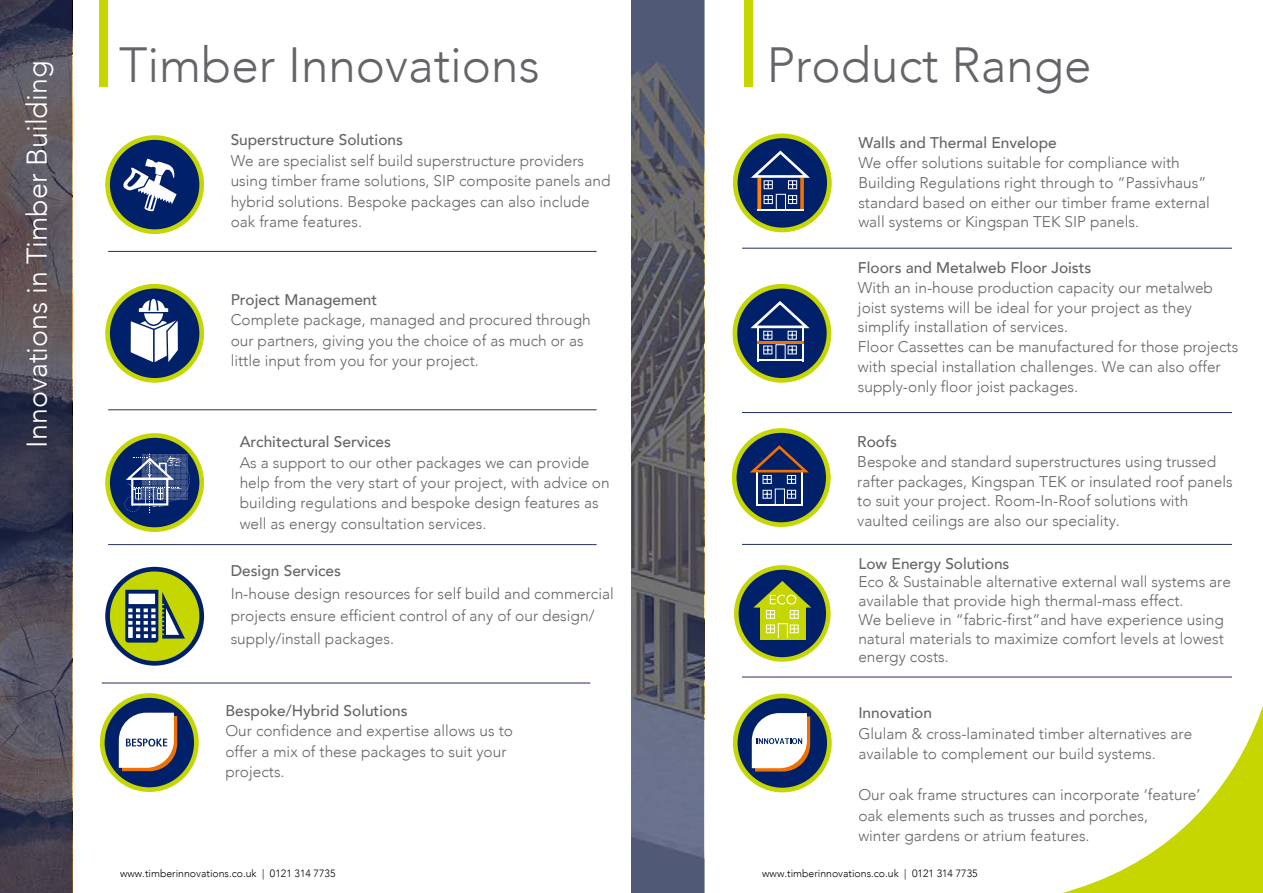
<style>
.page{position:relative;width:1263px;height:893px;background:#fff}
.page>*{position:absolute;margin:0;border:0;box-sizing:border-box;transform-origin:0 0}
.t1{font:300 49.35px "Avenir";color:#646569}
.t2{font:300 28.65px "Avenir";color:#fff}
.t3{font:300 15.45px/20.4px "Avenir";color:#646569}
.t4{font:300 10.5px "Avenir";color:#000}
.s1{font-weight:500}
</style>
<div class="page">
<svg style="left:0;top:0;width:72px;height:893px;background:#4d4956"></svg>
<svg style="left:631px;top:0;width:73px;height:893px;background:#5b5d6b"></svg>
<svg style="left:987px;top:676px;width:276px;height:217px"></svg>
<div style="left:99px;top:0;width:9px;height:86px;background:#c5d600"></div>
<div style="left:744px;top:0;width:9px;height:86px;background:#c5d600"></div>
<svg style="left:108px;top:569px;width:94px;height:94px;background:#aec00c"></svg>
<div style="left:105px;top:567px;width:99px;height:99px;border:5px solid #002169;border-radius:50%"></div>
<svg style="left:125px;top:590px;width:60px;height:53px"></svg>
<svg style="left:105px;top:433px;width:99px;height:99px"></svg>
<svg style="left:108px;top:286px;width:94px;height:94px;background:#18375b"></svg>
<div style="left:105px;top:284px;width:99px;height:99px;border:5px solid #c5d600;border-radius:50%"></div>
<svg style="left:128px;top:299px;width:52px;height:67px"></svg>
<hr style="left:138px;top:312px;width:31px;height:1px;background:#002169">
<div style="left:108px;top:138px;width:94px;height:94px;background:#002169;border-radius:50%"></div>
<div style="left:105px;top:135px;width:99px;height:99px;border:5px solid #c5d600;border-radius:50%"></div>
<svg style="left:123px;top:159px;width:54px;height:52px"></svg>
<svg style="left:735px;top:286px;width:94px;height:94px;background:#1e3b60"></svg>
<div style="left:732px;top:284px;width:99px;height:99px;border:5px solid #c5d600;border-radius:50%"></div>
<div style="left:775px;top:344px;width:10px;height:17px;border:1px solid #fff"></div>
<div style="left:763px;top:346px;width:9px;height:8px;border:1px solid #fff"></div>
<svg style="left:764px;top:346px;width:8px;height:8px"></svg>
<div style="left:788px;top:346px;width:9px;height:8px;border:1px solid #fff"></div>
<svg style="left:788px;top:346px;width:8px;height:8px"></svg>
<svg style="left:750px;top:299px;width:63px;height:40px;background:#2b4681"></svg>
<hr style="left:757px;top:360px;width:46px;height:1px;background:#fff">
<hr style="left:757px;top:327px;width:2px;height:34px;background:#fff">
<hr style="left:802px;top:327px;width:1px;height:34px;background:#fff">
<hr style="left:757px;top:341px;width:46px;height:2px;background:#ee7203">
<svg style="left:735px;top:136px;width:94px;height:94px;background:#16355e"></svg>
<div style="left:733px;top:133px;width:99px;height:99px;border:5px solid #c5d600;border-radius:50%"></div>
<svg style="left:757px;top:188px;width:4px;height:21px"></svg>
<svg style="left:800px;top:188px;width:4px;height:21px"></svg>
<div style="left:776px;top:194px;width:10px;height:16px;border:1px solid #fff"></div>
<div style="left:764px;top:180px;width:9px;height:9px;border:1px solid #fff"></div>
<div style="left:788px;top:180px;width:9px;height:9px;border:1px solid #fff"></div>
<div style="left:764px;top:195px;width:9px;height:9px;border:1px solid #fff"></div>
<svg style="left:764px;top:196px;width:8px;height:7px"></svg>
<div style="left:788px;top:195px;width:9px;height:9px;border:1px solid #fff"></div>
<svg style="left:789px;top:196px;width:7px;height:7px"></svg>
<svg style="left:750px;top:149px;width:63px;height:39px;background:#31487d"></svg>
<hr style="left:757px;top:209px;width:47px;height:2px;background:#fff">
<svg style="left:736px;top:567px;width:92px;height:92px;background:#1a395a"></svg>
<div style="left:734px;top:565px;width:97px;height:97px;border:5px solid #c5d600;border-radius:50%"></div>
<div style="left:760px;top:606px;width:45px;height:34px;background:#c5d600"></div>
<div style="left:778px;top:623px;width:10px;height:16px;border:1px solid #fff"></div>
<div style="left:766px;top:610px;width:9px;height:9px;border:1px solid #fff"></div>
<div style="left:790px;top:610px;width:9px;height:9px;border:1px solid #fff"></div>
<div style="left:766px;top:625px;width:9px;height:8px;border:1px solid #fff"></div>
<svg style="left:767px;top:625px;width:7px;height:7px"></svg>
<div style="left:790px;top:625px;width:9px;height:8px;border:1px solid #fff"></div>
<svg style="left:790px;top:625px;width:8px;height:7px"></svg>
<hr style="left:760px;top:638px;width:45px;height:2px;background:#c5d600">
<svg style="left:753px;top:579px;width:61px;height:39px"></svg>
<svg style="left:735px;top:696px;width:94px;height:94px;background:#19375c"></svg>
<div style="left:733px;top:694px;width:99px;height:98px;border:5px solid #c5d600;border-radius:50%"></div>
<svg style="left:752px;top:713px;width:58px;height:58px"></svg>
<svg style="left:734px;top:430px;width:94px;height:95px;background:#17365d"></svg>
<div style="left:732px;top:428px;width:99px;height:99px;border:5px solid #c5d600;border-radius:50%"></div>
<div style="left:775px;top:489px;width:10px;height:16px;border:1px solid #fff"></div>
<div style="left:763px;top:475px;width:9px;height:9px;border:1px solid #fff"></div>
<div style="left:787px;top:475px;width:9px;height:9px;border:1px solid #fff"></div>
<div style="left:763px;top:490px;width:9px;height:9px;border:1px solid #fff"></div>
<svg style="left:763px;top:490px;width:8px;height:8px"></svg>
<div style="left:787px;top:490px;width:9px;height:9px;border:1px solid #fff"></div>
<svg style="left:788px;top:490px;width:7px;height:8px"></svg>
<hr style="left:756px;top:504px;width:47px;height:2px;background:#fff">
<hr style="left:756px;top:471px;width:2px;height:35px;background:#fff">
<hr style="left:801px;top:471px;width:2px;height:35px;background:#fff">
<svg style="left:749px;top:443px;width:63px;height:40px;background:#2b3662"></svg>
<hr style="left:742px;top:544px;width:490px;height:1px;background:#232f5d">
<hr style="left:742px;top:677px;width:490px;height:1px;background:#232f5d">
<hr style="left:742px;top:412px;width:490px;height:1px;background:#232f5d">
<hr style="left:742px;top:248px;width:490px;height:1px;background:#232f5d">
<svg style="left:102px;top:695px;width:94px;height:95px;background:#1b3a5b"></svg>
<div style="left:100px;top:693px;width:99px;height:99px;border:5px solid #c5d600;border-radius:50%"></div>
<svg style="left:119px;top:713px;width:58px;height:58px"></svg>
<hr style="left:108px;top:251px;width:489px;height:1px;background:#232f5d">
<hr style="left:108px;top:409px;width:489px;height:1px;background:#232f5d">
<hr style="left:108px;top:544px;width:489px;height:1px;background:#232f5d">
<hr style="left:102px;top:683px;width:488px;height:1px;background:#232f5d">
<p class="t2" style="left:20px;top:448px;width:388px;rotate:-90deg">Innovations in Timber Building</p>
<p class="t1" style="left:119px;top:36px;width:422px">Timber Innovations</p>
<p class="t1" style="left:767px;top:36px;width:326px">Product Range</p>
<p class="t3" style="left:231px;top:130px;width:381px"><span class="s1">Superstructure Solutions<br></span>We are specialist self build superstructure providers using timber frame solutions, SIP composite panels and hybrid solutions. Bespoke packages can also include oak frame features.</p>
<p class="t3" style="left:858px;top:133px;width:353px;line-height:19.8px"><span class="s1">Walls and Thermal Envelope<br></span>We offer solutions suitable for compliance with Building Regulations right through to “Passivhaus” standard based on either our timber frame external wall systems or Kingspan TEK SIP panels.</p>
<p class="t3" style="left:858px;top:258px;width:382px;line-height:19.8px"><span class="s1">Floors and Metalweb Floor Joists<br></span>With an in-house production capacity our metalweb joist systems will be ideal for your project as they simplify installation of services.<br>Floor Cassettes can be manufactured for those projects with special installation challenges. We can also offer supply-only floor joist packages.</p>
<p class="t3" style="left:231px;top:289px;width:362px"><span class="s1">Project Management<br></span>Complete package, managed and procured through our partners, giving you the choice of as much or as little input from you for your project.</p>
<p class="t3" style="left:240px;top:432px;width:371px"><span class="s1">Architectural Services<br></span>As a support to our other packages we can provide help from the very start of your project, with advice on building regulations and bespoke design features as well as energy consultation services.</p>
<p class="t3" style="left:231px;top:559px;width:385px;line-height:22.8px"><span class="s1">Design Services<br></span>In-house design resources for self build and commercial projects ensure efficient control of any of our design/ supply/install packages.</p>
<p class="t3" style="left:225px;top:700px;width:289px"><span class="s1">Bespoke/Hybrid Solutions<br></span>Our confidence and expertise allows us to offer a mix of these packages to suit your projects.</p>
<p class="t3" style="left:857px;top:432px;width:377px;line-height:19.8px"><span class="s1">Roofs<br></span>Bespoke and standard superstructures using trussed rafter packages, Kingspan TEK or insulated roof panels to suit your project. Room-In-Roof solutions with vaulted ceilings are also our speciality.</p>
<p class="t3" style="left:858px;top:554px;width:374px;line-height:18.8px"><span class="s1">Low Energy Solutions<br></span>Eco &amp; Sustainable alternative external wall systems are available that provide high thermal-mass effect.<br>We believe in “fabric-first”and have experience using natural materials to maximize comfort levels at lowest energy costs.</p>
<p class="t3" style="left:858px;top:703px;width:335px"><span class="s1">Innovation<br></span>Glulam &amp; cross-laminated timber alternatives are available to complement our build systems.</p>
<p class="t3" style="left:858px;top:785px;width:344px">Our oak frame structures can incorporate ‘feature’ oak elements such as trusses and porches,<br>winter gardens or atrium features.</p>
<p class="t4" style="left:120px;top:867px;width:217px">www.timberinnovations.co.uk | 0121 314 7735</p>
<p class="t4" style="left:762px;top:867px;width:217px">www.timberinnovations.co.uk | 0121 314 7735</p>
</div>
